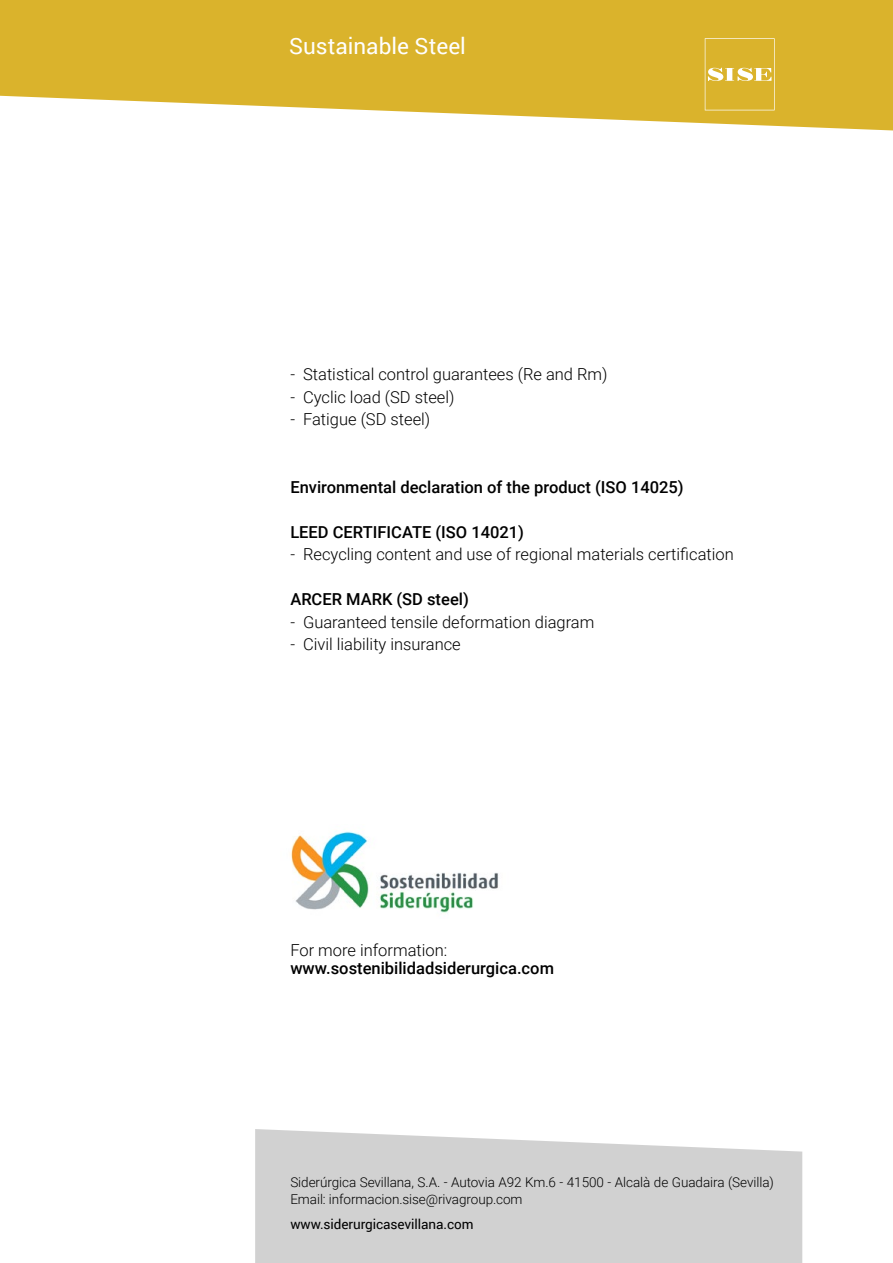
<style>
.page{position:relative;width:893px;height:1263px;background:#fff}
.page>*{position:absolute;margin:0;border:0;box-sizing:border-box;transform-origin:0 0}
.t1{font:22.5px "Roboto";color:#fff}
.t2{font:300 16.5px "Roboto";color:#000}
.t3{font:500 16.5px "Roboto";color:#000}
.t4{font:300 13.5px/16.5px "Roboto";letter-spacing:-.005em;color:#000}
.t5{font:13.5px "Roboto";letter-spacing:-.005em;color:#000}
</style>
<div class="page">
<svg style="left:0;top:0;width:893px;height:130px;background:#dfbd48"></svg>
<svg style="left:705px;top:38px;width:70px;height:72px;background:#debb43"></svg>
<img style="left:290px;top:831px;width:209px;height:82px">
<svg style="left:255px;top:1129px;width:547px;height:134px;background:#d4d4d4"></svg>
<h1 class="t1" style="left:289px;top:30px;width:178px">Sustainable Steel</h1>
<p class="t2" style="left:290px;top:363px;width:319px">- Statistical control guarantees (Re and Rm)</p>
<p class="t2" style="left:290px;top:385px;width:166px">- Cyclic load (SD steel)</p>
<p class="t2" style="left:290px;top:408px;width:141px">- Fatigue (SD steel)</p>
<p class="t3" style="left:290px;top:475px;width:395px">Environmental declaration of the product (ISO 14025)</p>
<p class="t3" style="left:290px;top:520px;width:235px">LEED CERTIFICATE (ISO 14021)</p>
<p class="t2" style="left:290px;top:543px;width:445px">- Recycling content and use of regional materials certification</p>
<p class="t3" style="left:290px;top:588px;width:180px">ARCER MARK (SD steel)</p>
<p class="t2" style="left:290px;top:610px;width:306px">- Guaranteed tensile deformation diagram</p>
<p class="t2" style="left:290px;top:633px;width:172px">- Civil liability insurance</p>
<p class="t2" style="left:290px;top:939px;width:158px">For more information:</p>
<p class="t3" style="left:290px;top:957px;width:265px">www.sostenibilidadsiderurgica.com</p>
<p class="t4" style="left:290px;top:1174px;width:485px">Siderúrgica Sevillana, S.A. - Autovia A92 Km.6 - 41500 - Alcalà de Guadaira (Sevilla)<br>Email: informacion.sise@rivagroup.com</p>
<p class="t5" style="left:290px;top:1215px;width:185px">www.siderurgicasevillana.com</p>
</div>
